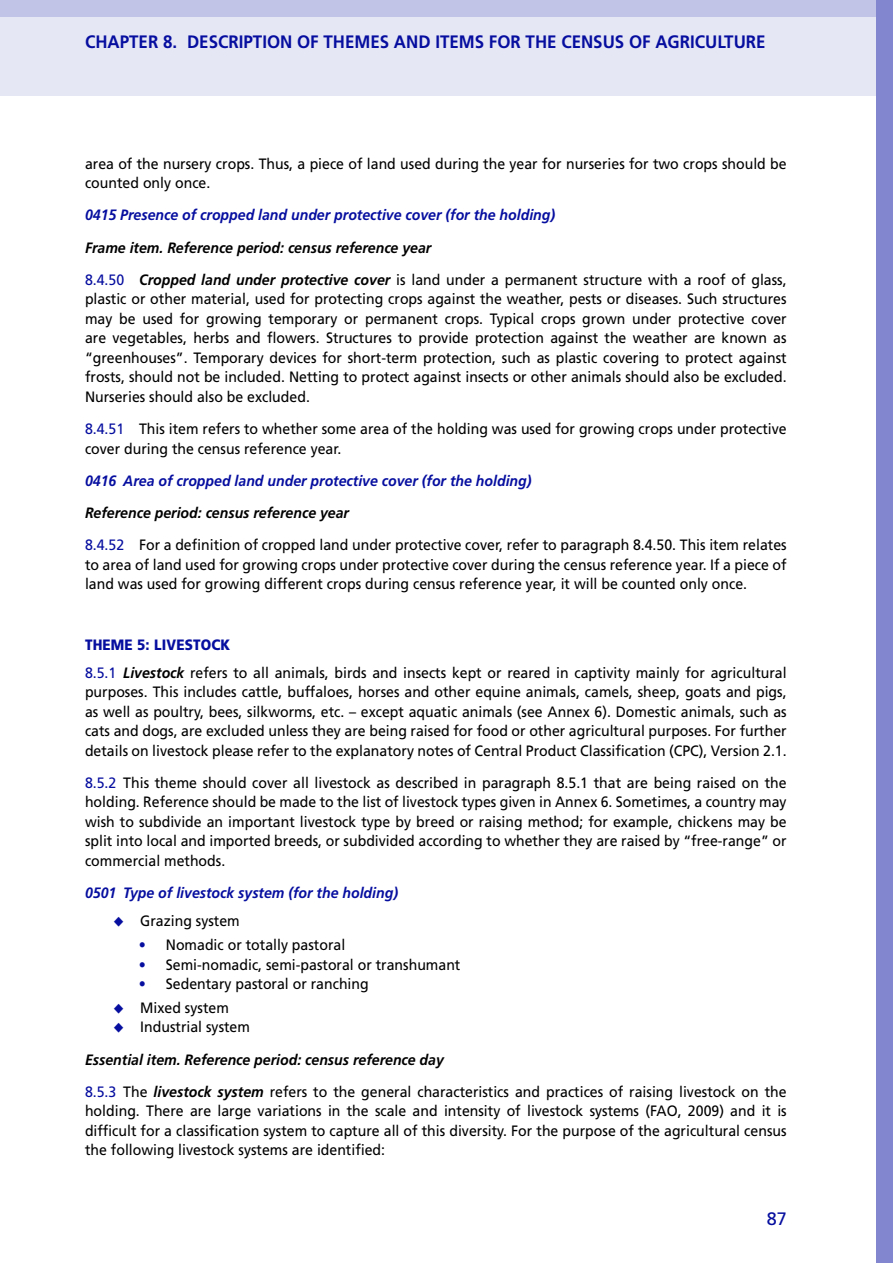
<style>
.page{position:relative;width:893px;height:1263px;background:#fff}
.page>*{position:absolute;margin:0;border:0;box-sizing:border-box;transform-origin:0 0}
.t1{font:700 18px "Frutiger LT Std";color:#060e9f;scale:.94 1}
.t2{font:18px "Frutiger LT Std";color:#060e9f}
.TL_Testo{font:15px/19.5px "Frutiger LT Std";color:#000;text-align:justify;scale:.94 1}
.P1_Title_1_1_1{font:italic 700 15px "Frutiger LT Std";color:#060e9f;scale:.94 1}
.P1_Title_1_1_1_1{font:italic 700 15px "Frutiger LT Std";color:#000;scale:.94 1}
.TL_Title1_1{font:900 15px "Frutiger LT Std";letter-spacing:.01em;color:#060e9f;scale:.9 1}
.s1{color:#060e9f}
.s2{font-weight:700;font-style:italic}
</style>
<div class="page">
<div style="left:0;top:0;width:893px;height:17px;background:#c1c3e7"></div>
<div style="left:0;top:17px;width:893px;height:79px;background:#e6e7f5"></div>
<div style="left:876px;top:0;width:17px;height:1263px;background:#8286cf"></div>
<p class="t1" style="left:85px;top:31px;width:726px">CHAPTER 8. DESCRIPTION OF THEMES AND ITEMS FOR THE CENSUS OF AGRICULTURE</p>
<p class="TL_Testo" style="left:85px;top:154px;width:748px">area of the nursery crops. Thus, a piece of land used during the year for nurseries for two crops should be counted only once.</p>
<p class="P1_Title_1_1_1" style="left:85px;top:206px;width:502px">0415 Presence of cropped land under protective cover (for the holding)</p>
<p class="P1_Title_1_1_1_1" style="left:85px;top:239px;width:370px">Frame item. Reference period: census reference year</p>
<p class="TL_Testo" style="left:85px;top:270px;width:748px"><span class="s1">8.4.50</span> <span class="s2">Cropped land under protective cover</span> is land under a permanent structure with a roof of glass, plastic or other material, used for protecting crops against the weather, pests or diseases. Such structures may be used for growing temporary or permanent crops. Typical crops grown under protective cover are vegetables, herbs and flowers. Structures to provide protection against the weather are known as “greenhouses”. Temporary devices for short-term protection, such as plastic covering to protect against frosts, should not be included. Netting to protect against insects or other animals should also be excluded.<br>Nurseries should also be excluded.</p>
<p class="TL_Testo" style="left:85px;top:419px;width:748px"><span class="s1">8.4.51</span> This item refers to whether some area of the holding was used for growing crops under protective cover during the census reference year.</p>
<p class="P1_Title_1_1_1" style="left:85px;top:472px;width:476px">0416 Area of cropped land under protective cover (for the holding)</p>
<p class="P1_Title_1_1_1_1" style="left:85px;top:504px;width:282px">Reference period: census reference year</p>
<p class="TL_Testo" style="left:85px;top:535px;width:748px"><span class="s1">8.4.52</span> For a definition of cropped land under protective cover, refer to paragraph 8.4.50. This item relates to area of land used for growing crops under protective cover during the census reference year. If a piece of land was used for growing different crops during census reference year, it will be counted only once.</p>
<p class="TL_Title1_1" style="left:85px;top:635px;width:163px">THEME 5: LIVESTOCK</p>
<p class="TL_Testo" style="left:85px;top:663px;width:748px"><span class="s1">8.5.1</span> <span class="s2">Livestock</span> refers to all animals, birds and insects kept or reared in captivity mainly for agricultural purposes. This includes cattle, buffaloes, horses and other equine animals, camels, sheep, goats and pigs, as well as poultry, bees, silkworms, etc. – except aquatic animals (see Annex 6). Domestic animals, such as cats and dogs, are excluded unless they are being raised for food or other agricultural purposes. For further details on livestock please refer to the explanatory notes of Central Product Classification (CPC), Version 2.1.</p>
<p class="TL_Testo" style="left:85px;top:773px;width:748px"><span class="s1">8.5.2</span> This theme should cover all livestock as described in paragraph 8.5.1 that are being raised on the holding. Reference should be made to the list of livestock types given in Annex 6. Sometimes, a country may wish to subdivide an important livestock type by breed or raising method; for example, chickens may be split into local and imported breeds, or subdivided according to whether they are raised by “free-range” or commercial methods.</p>
<p class="P1_Title_1_1_1" style="left:85px;top:884px;width:334px">0501 Type of livestock system (for the holding)</p>
<p class="TL_Testo" style="left:140px;top:911px;width:107px">Grazing system</p>
<p class="TL_Testo" style="left:139px;top:935px;width:221px"><span class="s1">•</span> Nomadic or totally pastoral</p>
<p class="TL_Testo" style="left:139px;top:955px;width:344px"><span class="s1">•</span> Semi-nomadic, semi-pastoral or transhumant</p>
<p class="TL_Testo" style="left:139px;top:974px;width:246px"><span class="s1">•</span> Sedentary pastoral or ranching</p>
<p class="TL_Testo" style="left:140px;top:998px;width:96px">Mixed system</p>
<p class="TL_Testo" style="left:140px;top:1017px;width:118px">Industrial system</p>
<p class="P1_Title_1_1_1_1" style="left:85px;top:1050px;width:383px">Essential item. Reference period: census reference day</p>
<p class="TL_Testo" style="left:85px;top:1082px;width:748px"><span class="s1">8.5.3</span> The <span class="s2">livestock system</span> refers to the general characteristics and practices of raising livestock on the holding. There are large variations in the scale and intensity of livestock systems (FAO, 2009) and it is difficult for a classification system to capture all of this diversity. For the purpose of the agricultural census the following livestock systems are identified:</p>
<p class="t2" style="left:767px;top:1208px;width:22px">87</p>
</div>
